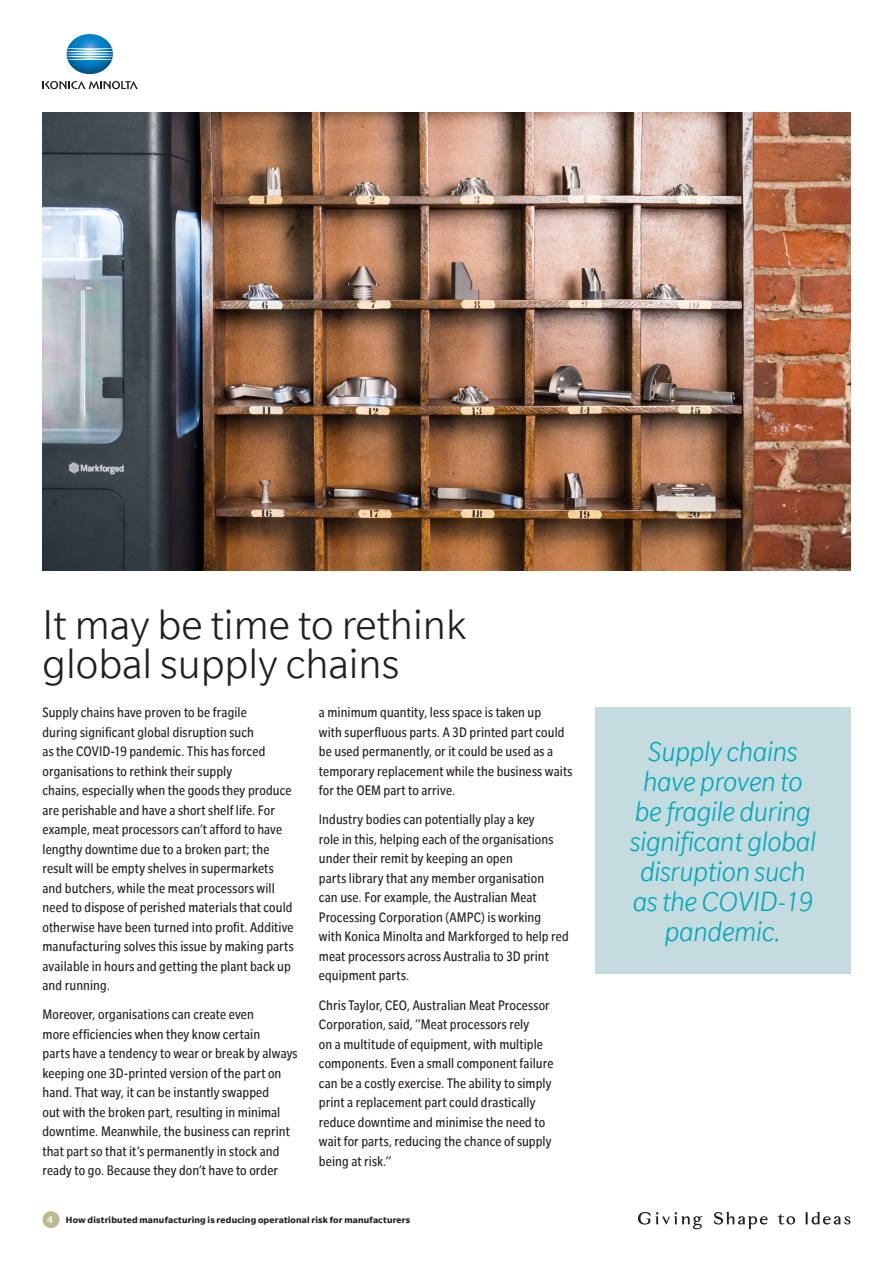
<style>
.page{position:relative;width:893px;height:1263px;background:#fff}
.page>*{position:absolute;margin:0;border:0;box-sizing:border-box;transform-origin:0 0}
.t1{font:300 45px/39px "Slate";color:#231f20}
.t2{font:italic 300 30px/30px "Slate";letter-spacing:-.01em;color:#00a8b9;text-align:center}
.t3{font:condensed 15px/19.5px "Slate";letter-spacing:.01em;color:#231f20}
.t4{font:700 9.75px "Slate";letter-spacing:.02em;color:#231f20}
.s1{font-weight:500;font-size:10.5px;color:#fff}
</style>
<div class="page">
<img style="left:43px;top:112px;width:807px;height:459px">
<div style="left:595px;top:708px;width:255px;height:266px;background:#c4dbdf"></div>
<img style="left:67px;top:34px;width:46px;height:40px">
<svg style="left:43px;top:81px;width:95px;height:8px"></svg>
<svg style="left:806px;top:1212px;width:44px;height:12px"></svg>
<svg style="left:778px;top:1214px;width:17px;height:10px"></svg>
<svg style="left:638px;top:1212px;width:64px;height:17px"></svg>
<svg style="left:714px;top:1212px;width:54px;height:17px"></svg>
<div style="left:43px;top:1211px;width:17px;height:17px;background:#bdba91;border-radius:50%"></div>
<p class="t1" style="left:43px;top:605px;width:425px">It may be time to rethink global supply chains</p>
<p class="t3" style="left:43px;top:702px;width:253px">Supply chains have proven to be fragile<br>during significant global disruption such<br>as the COVID-19 pandemic. This has forced organisations to rethink their supply<br>chains, especially when the goods they produce are perishable and have a short shelf life. For example, meat processors can’t afford to have lengthy downtime due to a broken part; the result will be empty shelves in supermarkets and butchers, while the meat processors will need to dispose of perished materials that could otherwise have been turned into profit. Additive manufacturing solves this issue by making parts available in hours and getting the plant back up and running.</p>
<p class="t3" style="left:43px;top:1005px;width:257px">Moreover, organisations can create even<br>more efficiencies when they know certain<br>parts have a tendency to wear or break by always keeping one 3D-printed version of the part on hand. That way, it can be instantly swapped<br>out with the broken part, resulting in minimal downtime. Meanwhile, the business can reprint that part so that it’s permanently in stock and ready to go. Because they don’t have to order</p>
<p class="t3" style="left:319px;top:702px;width:255px">a minimum quantity, less space is taken up<br>with superfluous parts. A 3D printed part could be used permanently, or it could be used as a temporary replacement while the business waits for the OEM part to arrive.</p>
<p class="t3" style="left:319px;top:810px;width:251px">Industry bodies can potentially play a key<br>role in this, helping each of the organisations under their remit by keeping an open<br>parts library that any member organisation<br>can use. For example, the Australian Meat Processing Corporation (AMPC) is working<br>with Konica Minolta and Markforged to help red meat processors across Australia to 3D print equipment parts.</p>
<p class="t3" style="left:319px;top:995px;width:236px">Chris Taylor, CEO, Australian Meat Processor Corporation, said, “Meat processors rely<br>on a multitude of equipment, with multiple components. Even a small component failure can be a costly exercise. The ability to simply print a replacement part could drastically reduce downtime and minimise the need to wait for parts, reducing the chance of supply being at risk.”</p>
<p class="t4" style="left:47px;top:1215px;width:365px"><span class="s1">4</span> How distributed manufacturing is reducing operational risk for manufacturers</p>
<p class="t2" style="left:630px;top:736px;width:187px">Supply chains have proven to be fragile during significant global disruption such as the COVID-19 pandemic.</p>
</div>
